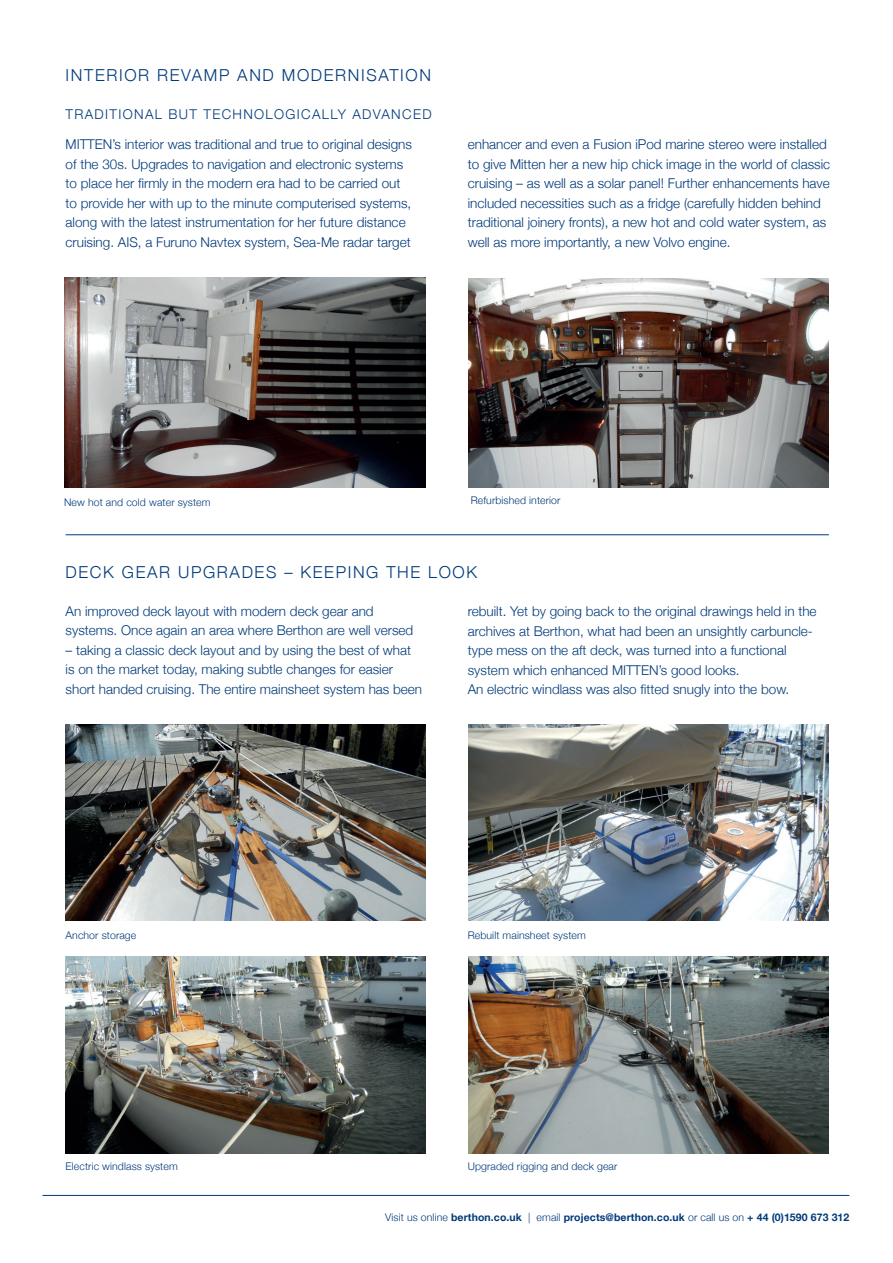
<style>
.page{position:relative;width:893px;height:1263px;background:#fff}
.page>*{position:absolute;margin:0;border:0;box-sizing:border-box;transform-origin:0 0}
.t1{font:300 16.5px "Helvetica Neue";letter-spacing:.1em;color:#013a7a}
.t2{font:300 13.5px/19.5px "Helvetica Neue";color:#013a7a}
.t3{font:300 13.5px "Helvetica Neue";letter-spacing:.1em;color:#013a7a}
.t4{font:300 10.5px "Helvetica Neue";letter-spacing:.01em;color:#013a7a}
.t5{font:700 10.5px "Helvetica Neue";letter-spacing:.01em;color:#013a7a}
.s1{font-weight:300}
</style>
<div class="page">
<hr style="left:43px;top:1195px;width:806px;height:1px;background:#013a7a">
<img style="left:469px;top:724px;width:360px;height:197px">
<img style="left:65px;top:278px;width:360px;height:210px">
<img style="left:469px;top:957px;width:360px;height:196px">
<img style="left:469px;top:278px;width:360px;height:210px">
<img style="left:66px;top:724px;width:360px;height:197px">
<img style="left:66px;top:957px;width:360px;height:196px">
<hr style="left:66px;top:534px;width:763px;height:1px;background:#013a7a">
<p class="t1" style="left:66px;top:62px;width:367px">INTERIOR REVAMP AND MODERNISATION</p>
<p class="t3" style="left:66px;top:104px;width:368px">TRADITIONAL BUT TECHNOLOGICALLY ADVANCED</p>
<p class="t2" style="left:66px;top:134px;width:348px">MITTEN’s interior was traditional and true to original designs of the 30s. Upgrades to navigation and electronic systems to place her firmly in the modern era had to be carried out to provide her with up to the minute computerised systems, along with the latest instrumentation for her future distance cruising. AIS, a Furuno Navtex system, Sea-Me radar target</p>
<p class="t2" style="left:468px;top:134px;width:364px">enhancer and even a Fusion iPod marine stereo were installed to give Mitten her a new hip chick image in the world of classic cruising – as well as a solar panel! Further enhancements have included necessities such as a fridge (carefully hidden behind traditional joinery fronts), a new hot and cold water system, as well as more importantly, a new Volvo engine.</p>
<p class="t4" style="left:64px;top:493px;width:148px">New hot and cold water system</p>
<p class="t4" style="left:471px;top:492px;width:91px">Refurbished interior</p>
<p class="t1" style="left:66px;top:558px;width:413px">DECK GEAR UPGRADES – KEEPING THE LOOK</p>
<p class="t2" style="left:66px;top:600px;width:349px">An improved deck layout with modern deck gear and systems. Once again an area where Berthon are well versed</p>
<p class="t2" style="left:66px;top:639px;width:358px">– taking a classic deck layout and by using the best of what is on the market today, making subtle changes for easier short handed cruising. The entire mainsheet system has been</p>
<p class="t2" style="left:468px;top:601px;width:350px">rebuilt. Yet by going back to the original drawings held in the archives at Berthon, what had been an unsightly carbuncle&shy;type mess on the aft deck, was turned into a functional system which enhanced MITTEN’s good looks.<br>An electric windlass was also fitted snugly into the bow.</p>
<p class="t4" style="left:66px;top:927px;width:72px">Anchor storage</p>
<p class="t4" style="left:66px;top:1158px;width:114px">Electric windlass system</p>
<p class="t4" style="left:468px;top:927px;width:120px">Rebuilt mainsheet system</p>
<p class="t4" style="left:468px;top:1158px;width:151px">Upgraded rigging and deck gear</p>
<p class="t5" style="left:385px;top:1209px;width:466px"><span class="s1">Visit us online</span> berthon.co.uk <span class="s1">| email</span> projects@berthon.co.uk <span class="s1">or call us on</span> + 44 (0)1590 673 312</p>
</div>
